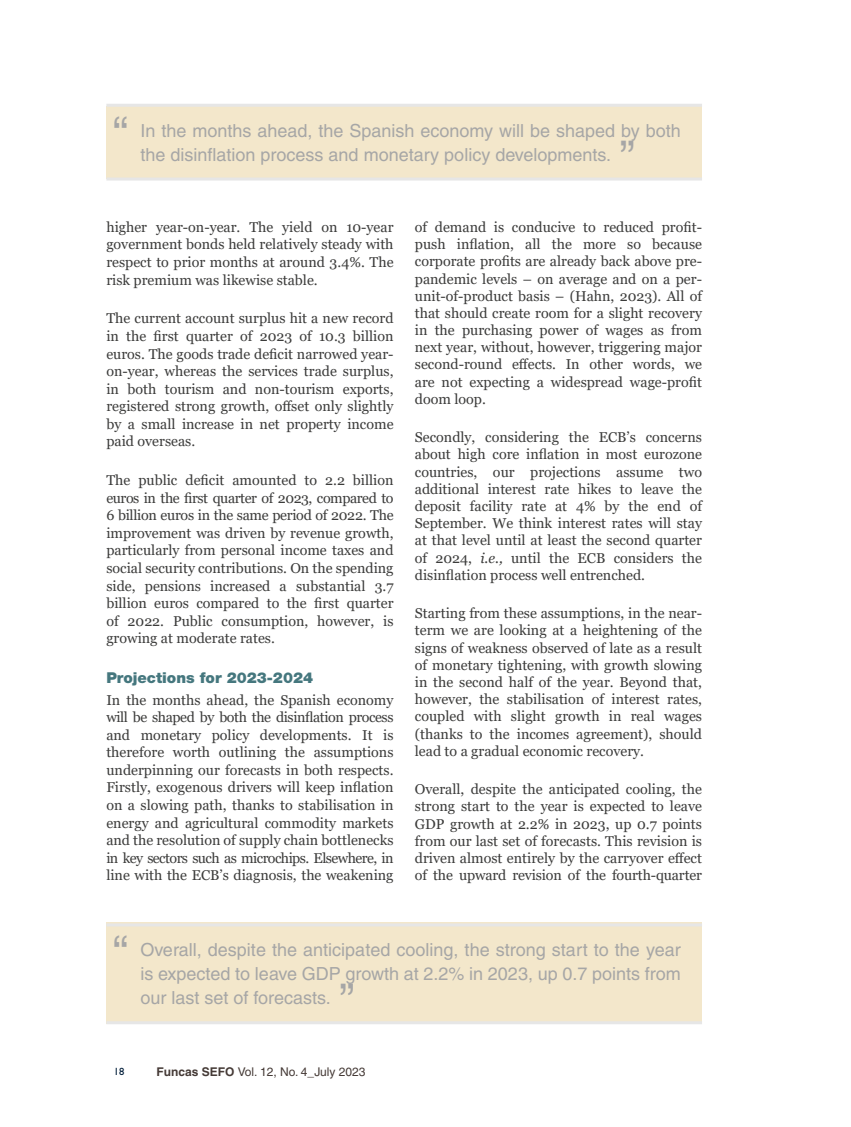
<style>
.page{position:relative;width:851px;height:1127px;background:#fff}
.page>*{position:absolute;margin:0;border:0;box-sizing:border-box;transform-origin:0 0}
.t1{font:45px "Helvetica";color:#a6a6a6}
.t2{font:18px/24px "Helvetica";color:#a6a6a6;text-align:justify}
.t3{font:900 15px "Helvetica Neue";color:#45777e}
.t4{font:14.25px/17.2px "Georgia";color:#3c3c3b;text-align:justify}
.t5{font:12px "Helvetica";color:#453a36}
.t6{font:500 10.5px "Gill Sans MT Std";color:#001d39}
.s1{font-style:italic}
.s2{font-family:"Helvetica CE";font-weight:700}
</style>
<div class="page">
<div style="left:106px;top:923px;width:596px;height:101px;background:#f3e7cb"></div>
<hr style="left:106px;top:923px;width:596px;height:3px;background:#e6e6e6">
<hr style="left:106px;top:1021px;width:596px;height:3px;background:#e6e6e6">
<div style="left:106px;top:106px;width:596px;height:73px;background:#f3e7cb"></div>
<hr style="left:106px;top:104px;width:596px;height:3px;background:#e6e6e6">
<hr style="left:106px;top:177px;width:596px;height:3px;background:#e6e6e6">
<h1 class="t1" style="left:113px;top:107px;width:16px">“</h1>
<p class="t2" style="left:140px;top:118px;width:541px">In the months ahead, the Spanish economy will be shaped by both the disinflation process and monetary policy developments.</p>
<h1 class="t1" style="left:620px;top:131px;width:16px">”</h1>
<p class="t4" style="left:106px;top:218px;width:289px">higher year-on-year. The yield on 10-year government bonds held relatively steady with respect to prior months at around 3.4%. The risk premium was likewise stable.</p>
<p class="t4" style="left:106px;top:310px;width:289px">The current account surplus hit a new record in the first quarter of 2023 of 10.3 billion euros. The goods trade deficit narrowed year&shy;on-year, whereas the services trade surplus, in both tourism and non-tourism exports, registered strong growth, offset only slightly by a small increase in net property income paid overseas.</p>
<p class="t4" style="left:106px;top:472px;width:289px">The public deficit amounted to 2.2 billion euros in the first quarter of 2023, compared to 6 billion euros in the same period of 2022. The improvement was driven by revenue growth, particularly from personal income taxes and social security contributions. On the spending side, pensions increased a substantial 3.7 billion euros compared to the first quarter of 2022. Public consumption, however, is growing at moderate rates.</p>
<p class="t3" style="left:106px;top:668px;width:208px">Projections for 2023-2024</p>
<p class="t4" style="left:106px;top:691px;width:289px">In the months ahead, the Spanish economy will be shaped by both the disinflation process and monetary policy developments. It is therefore worth outlining the assumptions underpinning our forecasts in both respects.<br>Firstly, exogenous drivers will keep inflation on a slowing path, thanks to stabilisation in energy and agricultural commodity markets and the resolution of supply chain bottlenecks in key sectors such as microchips. Elsewhere, in line with the ECB’s diagnosis, the weakening</p>
<p class="t4" style="left:415px;top:219px;width:289px">of demand is conducive to reduced profit&shy;push inflation, all the more so because corporate profits are already back above pre&shy;pandemic levels – on average and on a per&shy;unit-of-product basis – (Hahn, 2023). All of that should create room for a slight recovery in the purchasing power of wages as from next year, without, however, triggering major second-round effects. In other words, we are not expecting a widespread wage-profit doom loop.</p>
<p class="t4" style="left:415px;top:429px;width:289px">Secondly, considering the ECB’s concerns about high core inflation in most eurozone countries, our projections assume two additional interest rate hikes to leave the deposit facility rate at 4% by the end of September. We think interest rates will stay at that level until at least the second quarter of 2024, <span class="s1">i.e.,</span> until the ECB considers the disinflation process well entrenched.</p>
<p class="t4" style="left:415px;top:605px;width:288px">Starting from these assumptions, in the near&shy;term we are looking at a heightening of the signs of weakness observed of late as a result of monetary tightening, with growth slowing in the second half of the year. Beyond that, however, the stabilisation of interest rates, coupled with slight growth in real wages (thanks to the incomes agreement), should lead to a gradual economic recovery.</p>
<p class="t4" style="left:415px;top:781px;width:289px">Overall, despite the anticipated cooling, the strong start to the year is expected to leave GDP growth at 2.2% in 2023, up 0.7 points from our last set of forecasts. This revision is driven almost entirely by the carryover effect of the upward revision of the fourth-quarter</p>
<h1 class="t1" style="left:113px;top:926px;width:16px">“</h1>
<p class="t2" style="left:140px;top:938px;width:542px">Overall, despite the anticipated cooling, the strong start to the year is expected to leave GDP growth at 2.2% in 2023, up 0.7 points from our last set of forecasts.</p>
<h1 class="t1" style="left:340px;top:974px;width:16px">”</h1>
<p class="t6" style="left:114px;top:1065px;width:12px">18</p>
<p class="t5" style="left:156px;top:1064px;width:210px"><span class="s2">Funcas SEFO</span> Vol. 12, No. 4_July 2023</p>
</div>
